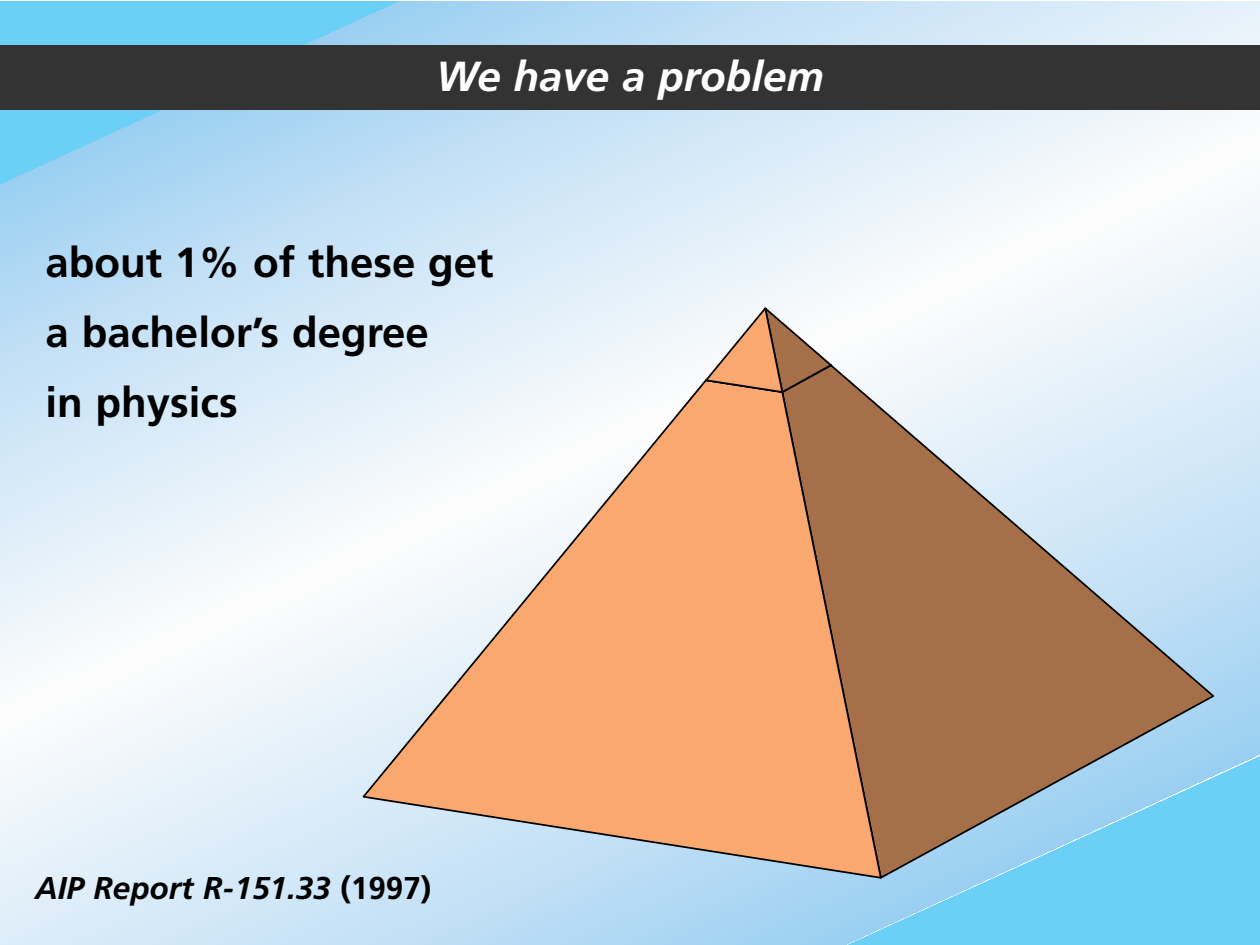
<style>
.page{position:relative;width:1260px;height:945px;background:#fff}
.page>*{position:absolute;margin:0;border:0;box-sizing:border-box;transform-origin:0 0}
.t1{font:700 42px/70px "Frutiger";color:#000}
.t2{font:italic 700 42px "Frutiger";color:#fff}
.t3{font:italic 700 31.5px "Frutiger";color:#000}
.s1{font-style:normal}
</style>
<div class="page">
<img style="left:0;top:2px;width:1260px;height:116px">
<svg style="left:143px;top:624px;width:1117px;height:321px;background:#bce2f7"></svg>
<div style="left:0;top:46px;width:1260px;height:64px;background:#333"></div>
<svg style="left:837px;top:363px;width:379px;height:517px;background:#b1ada7"></svg>
<svg style="left:360px;top:378px;width:523px;height:502px;fill:#f9a86f"></svg>
<svg style="left:700px;top:304px;width:137px;height:90px"></svg>
<p class="t2" style="left:436px;top:60px;width:389px">We have a problem</p>
<p class="t1" style="left:46px;top:231px;width:450px">about 1% of these get a bachelor’s degree<br>in physics</p>
<p class="t3" style="left:35px;top:875px;width:398px">AIP Report R-151.33 <span class="s1">(1997)</span></p>
</div>
